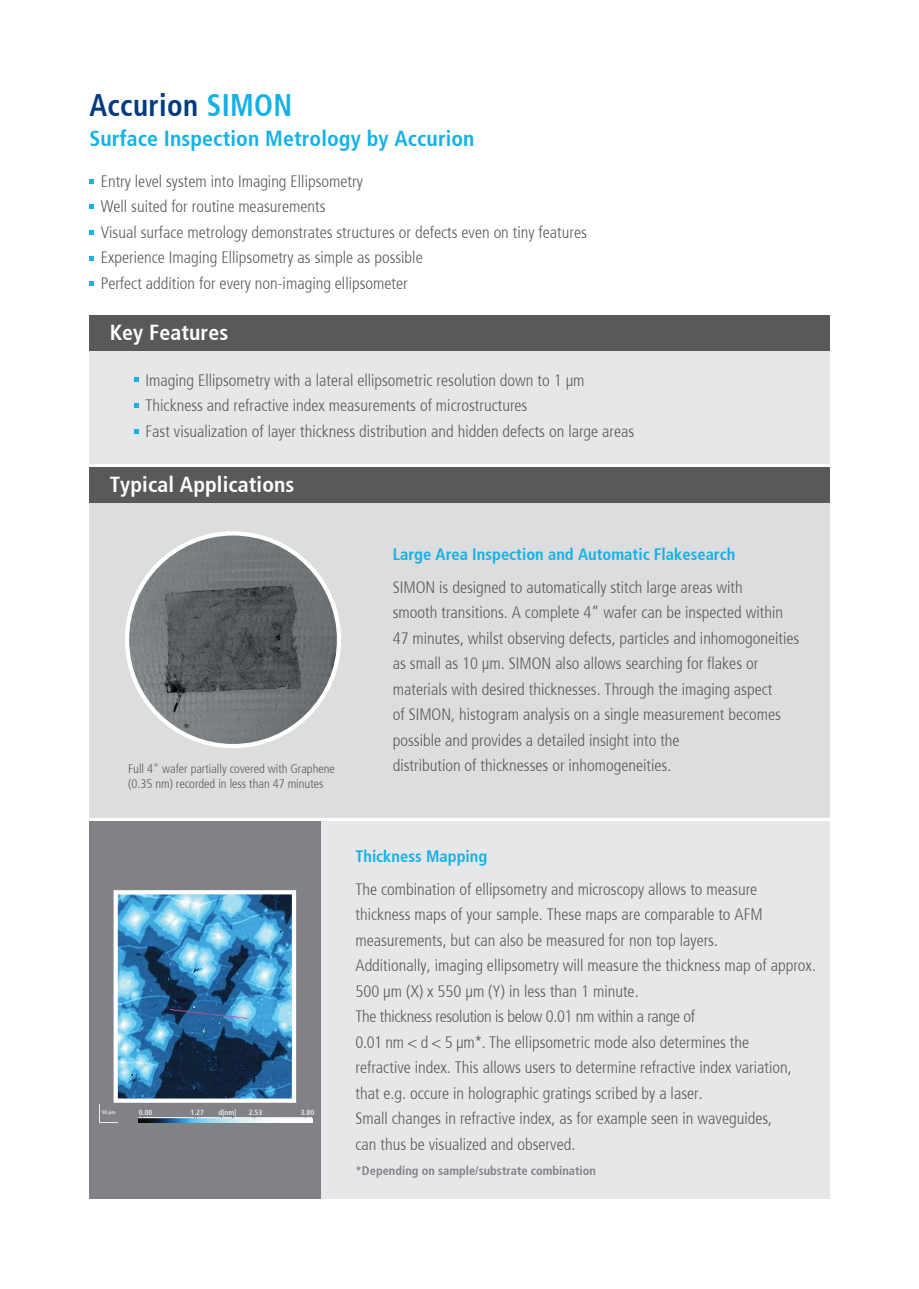
<style>
.page{position:relative;width:919px;height:1289px;background:#fff}
.page>*{position:absolute;margin:0;border:0;box-sizing:border-box;transform-origin:0 0}
.t1{font:700 condensed 31.2px "Frutiger 67";letter-spacing:.015em;color:#013b82;scale:.93 1}
.t2{font:700 condensed 21.75px "Frutiger 67";letter-spacing:.005em;color:#14b1e7}
.t3{font:700 condensed 21.75px "Frutiger 67";letter-spacing:.005em;color:#fff}
.t4{font:300 condensed 16.5px/25.5px "Frutiger 47";color:#58595b}
.t5{font:700 condensed 16.5px "Frutiger 67";color:#14b1e7}
.t6{font:300 condensed 12.45px/15px "Frutiger 47";color:#58595b}
.t7{font:700 condensed 12.45px "Frutiger 67";color:#808285}
.t8{font:700 condensed 7.5px "Frutiger 67";color:#eaeaea}
.t9{font:700 condensed 5.25px "Frutiger 67";color:#eaeaea}
.s1{color:#14b1e7}
</style>
<div class="page">
<div style="left:89px;top:336px;width:740px;height:127px;background:#e6e7e8"></div>
<div style="left:89px;top:821px;width:740px;height:378px;background:#e6e7e8"></div>
<div style="left:89px;top:502px;width:740px;height:315px;background:#dcddde"></div>
<svg style="left:134px;top:378px;width:4px;height:4px"></svg>
<svg style="left:134px;top:403px;width:4px;height:4px"></svg>
<svg style="left:134px;top:429px;width:4px;height:4px"></svg>
<svg style="left:89px;top:179px;width:4px;height:4px"></svg>
<svg style="left:89px;top:205px;width:4px;height:4px"></svg>
<svg style="left:89px;top:230px;width:4px;height:4px"></svg>
<svg style="left:89px;top:256px;width:4px;height:4px"></svg>
<svg style="left:89px;top:282px;width:4px;height:4px"></svg>
<img style="left:126px;top:533px;width:213px;height:213px;border-radius:106px">
<div style="left:89px;top:821px;width:231px;height:378px;background:#808285"></div>
<div style="left:89px;top:315px;width:740px;height:35px;background:#58595b"></div>
<div style="left:89px;top:467px;width:740px;height:35px;background:#58595b"></div>
<img style="left:119px;top:895px;width:172px;height:202px">
<img style="left:139px;top:1117px;width:173px;height:5px">
<svg style="left:99px;top:1104px;width:1px;height:18px"></svg>
<div style="left:114px;top:890px;width:182px;height:212px;border:4px solid #fff"></div>
<h1 class="t1" style="left:89px;top:86px;width:220px">Accurion <span class="s1">SIMON</span></h1>
<h2 class="t2" style="left:89px;top:126px;width:387px">Surface Inspection Metrology by Accurion</h2>
<p class="t4" style="left:101px;top:168px;width:487px">Entry level system into Imaging Ellipsometry<br>Well suited for routine measurements<br>Visual surface metrology demonstrates structures or defects even on tiny features Experience Imaging Ellipsometry as simple as possible<br>Perfect addition for every non-imaging ellipsometer</p>
<h2 class="t3" style="left:110px;top:320px;width:120px">Key Features</h2>
<p class="t4" style="left:145px;top:367px;width:490px">Imaging Ellipsometry with a lateral ellipsometric resolution down to 1 µm<br>Thickness and refractive index measurements of microstructures<br>Fast visualization of layer thickness distribution and hidden defects on large areas</p>
<h2 class="t3" style="left:110px;top:471px;width:186px">Typical Applications</h2>
<p class="t6" style="left:128px;top:761px;width:208px">Full 4" wafer partially covered with Graphene (0.35 nm) recorded in less than 47 minutes</p>
<p class="t5" style="left:393px;top:544px;width:344px">Large Area Inspection and Automatic Flakesearch</p>
<p class="t4" style="left:393px;top:574px;width:408px">SIMON is designed to automatically stitch large areas with<br>smooth transitions. A complete 4” wafer can be inspected within 47 minutes, whilst observing defects, particles and inhomogoneities as small as 10 µm. SIMON also allows searching for flakes or materials with desired thicknesses. Through the imaging aspect<br>of SIMON, histogram analysis on a single measurement becomes possible and provides a detailed insight into the<br>distribution of thicknesses or inhomogeneities.</p>
<p class="t9" style="left:102px;top:1109px;width:15px">50 µm</p>
<p class="t8" style="left:139px;top:1108px;width:15px">0.00</p>
<p class="t8" style="left:190px;top:1108px;width:15px">1.27</p>
<p class="t8" style="left:218px;top:1108px;width:20px">d[nm]</p>
<p class="t8" style="left:249px;top:1108px;width:15px">2.53</p>
<p class="t8" style="left:301px;top:1108px;width:15px">3.80</p>
<p class="t5" style="left:355px;top:846px;width:133px">Thickness Mapping</p>
<p class="t4" style="left:355px;top:876px;width:462px">The combination of ellipsometry and microscopy allows to measure thickness maps of your sample. These maps are comparable to AFM measurements, but can also be measured for non top layers.<br>Additionally, imaging ellipsometry will measure the thickness map of approx.<br>500 µm (X) x 550 µm (Y) in less than 1 minute.<br>The thickness resolution is below 0.01 nm within a range of<br>0.01 nm &lt; d &lt; 5 µm*. The ellipsometric mode also determines the<br>refractive index. This allows users to determine refractive index variation, that e.g. occure in holographic gratings scribed by a laser.<br>Small changes in refractive index, as for example seen in waveguides,<br>can thus be visualized and observed.</p>
<p class="t7" style="left:355px;top:1163px;width:242px">*Depending on sample/substrate combination</p>
</div>
